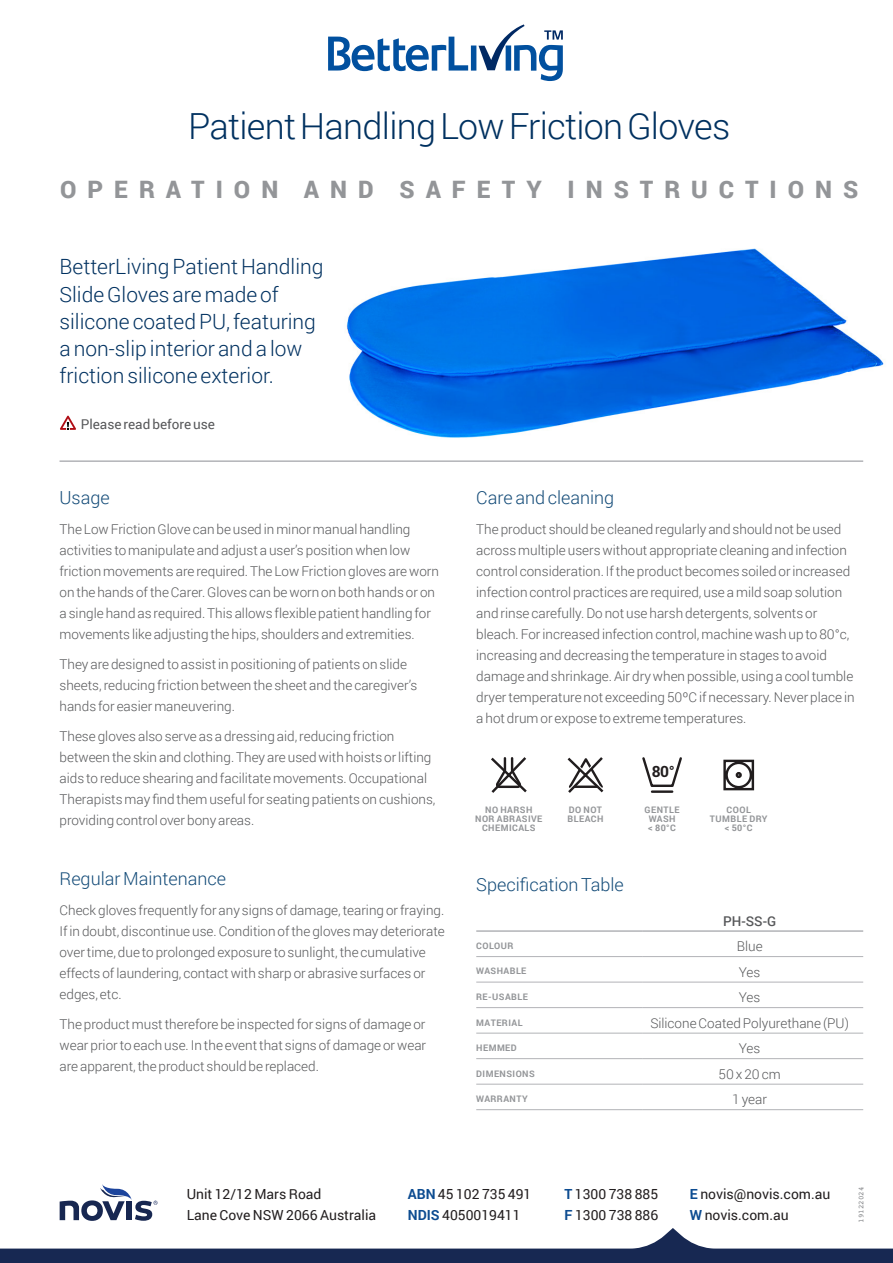
<style>
.page{position:relative;width:893px;height:1263px;background:#fff}
.page>*{position:absolute;margin:0;border:0;box-sizing:border-box;transform-origin:0 0}
.t1{font:300 36px "Roboto";letter-spacing:-.02em;color:#003160}
.t2{font:900 24px "Roboto";letter-spacing:.46em;color:#939598}
.t3{font:300 21px/27px "Roboto";color:#003160}
.t4{font:300 18px "Roboto";color:#134b78}
.t5{font:700 15.6px "Roboto";color:#211d1e}
.t6{font:13.95px/21.1px "Roboto";color:#231f20}
.t7{font:300 13.5px/21px "Roboto";color:#57585a}
.t8{font:13.5px "Roboto";color:#57585a}
.t9{font:500 13.5px "Roboto";color:#57585a}
.t10{font:700 9px/9px "Roboto";letter-spacing:.05em;color:#939598;text-align:center}
.t11{font:7.5px "Courier";color:#808285}
.s1{font-weight:700;color:#0d4c91}
</style>
<div class="page">
<img style="left:345px;top:248px;width:539px;height:190px">
<hr style="left:60px;top:460px;width:803px;height:2px;background:#b2b3b7">
<svg style="left:60px;top:416px;width:16px;height:14px"></svg>
<svg style="left:328px;top:24px;width:235px;height:57px"></svg>
<svg style="left:0;top:1228px;width:893px;height:35px"></svg>
<svg style="left:60px;top:1184px;width:97px;height:37px"></svg>
<hr style="left:476px;top:930px;width:166px;height:2px;background:#b2b3b7">
<hr style="left:642px;top:930px;width:221px;height:2px;background:#b2b3b7">
<hr style="left:476px;top:956px;width:166px;height:1px;background:#b2b3b7">
<hr style="left:642px;top:956px;width:221px;height:1px;background:#b2b3b7">
<hr style="left:476px;top:982px;width:166px;height:1px;background:#b2b3b7">
<hr style="left:642px;top:982px;width:221px;height:1px;background:#b2b3b7">
<hr style="left:476px;top:1007px;width:166px;height:1px;background:#b2b3b7">
<hr style="left:642px;top:1007px;width:221px;height:1px;background:#b2b3b7">
<hr style="left:476px;top:1033px;width:166px;height:1px;background:#b2b3b7">
<hr style="left:642px;top:1033px;width:221px;height:1px;background:#b2b3b7">
<hr style="left:476px;top:1058px;width:166px;height:1px;background:#b2b3b7">
<hr style="left:642px;top:1058px;width:221px;height:1px;background:#b2b3b7">
<hr style="left:476px;top:1084px;width:166px;height:1px;background:#b2b3b7">
<hr style="left:642px;top:1084px;width:221px;height:1px;background:#b2b3b7">
<hr style="left:476px;top:1109px;width:166px;height:1px;background:#b2b3b7">
<hr style="left:642px;top:1109px;width:221px;height:1px;background:#b2b3b7">
<svg style="left:723px;top:759px;width:32px;height:32px"></svg>
<svg style="left:642px;top:757px;width:40px;height:30px"></svg>
<hr style="left:652px;top:790px;width:20px;height:3px;background:#211d1e">
<svg style="left:491px;top:757px;width:36px;height:36px"></svg>
<svg style="left:567px;top:757px;width:37px;height:36px"></svg>
<h1 class="t1" style="left:188px;top:111px;width:543px">Patient Handling Low Friction Gloves</h1>
<h2 class="t2" style="left:60px;top:176px;width:800px">OPERATION AND SAFETY INSTRUCTIONS</h2>
<h3 class="t3" style="left:60px;top:255px;width:265px">BetterLiving Patient Handling<br>Slide Gloves are made of silicone coated PU, featuring a non-slip interior and a low friction silicone exterior.</h3>
<p class="t8" style="left:81px;top:418px;width:136px">Please read before use</p>
<h3 class="t4" style="left:60px;top:490px;width:52px">Usage</h3>
<p class="t7" style="left:60px;top:520px;width:381px">The Low Friction Glove can be used in minor manual handling activities to manipulate and adjust a user’s position when low friction movements are required. The Low Friction gloves are worn on the hands of the Carer. Gloves can be worn on both hands or on a single hand as required. This allows flexible patient handling for movements like adjusting the hips, shoulders and extremities.</p>
<p class="t7" style="left:60px;top:655px;width:359px">They are designed to assist in positioning of patients on slide sheets, reducing friction between the sheet and the caregiver’s hands for easier maneuvering.</p>
<p class="t7" style="left:60px;top:727px;width:377px">These gloves also serve as a dressing aid, reducing friction between the skin and clothing. They are used with hoists or lifting aids to reduce shearing and facilitate movements. Occupational Therapists may find them useful for seating patients on cushions, providing control over bony areas.</p>
<h3 class="t4" style="left:60px;top:871px;width:168px">Regular Maintenance</h3>
<p class="t7" style="left:60px;top:901px;width:387px">Check gloves frequently for any signs of damage, tearing or fraying.<br>If in doubt, discontinue use. Condition of the gloves may deteriorate over time, due to prolonged exposure to sunlight, the cumulative effects of laundering, contact with sharp or abrasive surfaces or edges, etc.</p>
<p class="t7" style="left:60px;top:1014px;width:368px;text-align:justify">The product must therefore be inspected for signs of damage or wear prior to each use. In the event that signs of damage or wear are apparent, the product should be replaced.</p>
<h3 class="t4" style="left:476px;top:490px;width:139px">Care and cleaning</h3>
<p class="t7" style="left:476px;top:520px;width:380px">The product should be cleaned regularly and should not be used across multiple users without appropriate cleaning and infection control consideration. If the product becomes soiled or increased infection control practices are required, use a mild soap solution and rinse carefully. Do not use harsh detergents, solvents or bleach. For increased infection control, machine wash up to 80°c, increasing and decreasing the temperature in stages to avoid damage and shrinkage. Air dry when possible, using a cool tumble dryer temperature not exceeding 50ºC if necessary. Never place in a hot drum or expose to extreme temperatures.</p>
<p class="t5" style="left:652px;top:762px;width:25px">80°</p>
<p class="t10" style="left:475px;top:805px;width:69px">NO HARSH<br>NOR ABRASIVE<br>CHEMICALS</p>
<p class="t10" style="left:567px;top:805px;width:37px;text-align:left">DO NOT<br>BLEACH</p>
<p class="t10" style="left:645px;top:805px;width:36px">GENTLE<br>WASH<br>&lt; 80°C</p>
<p class="t10" style="left:710px;top:805px;width:59px">COOL<br>TUMBLE DRY &lt; 50°C</p>
<h3 class="t4" style="left:476px;top:872px;width:149px">Specification Table</h3>
<p class="t9" style="left:723px;top:913px;width:55px">PH-SS-G</p>
<p class="t10" style="left:476px;top:941px;width:39px">COLOUR</p>
<p class="t7" style="left:737px;top:937px;width:27px">Blue</p>
<p class="t10" style="left:476px;top:967px;width:52px">WASHABLE</p>
<p class="t7" style="left:739px;top:962px;width:23px">Yes</p>
<p class="t10" style="left:476px;top:992px;width:53px">RE-USABLE</p>
<p class="t7" style="left:739px;top:988px;width:23px">Yes</p>
<p class="t10" style="left:476px;top:1018px;width:48px">MATERIAL</p>
<p class="t7" style="left:650px;top:1013px;width:200px">Silicone Coated Polyurethane (PU)</p>
<p class="t10" style="left:476px;top:1043px;width:42px">HEMMED</p>
<p class="t7" style="left:739px;top:1039px;width:23px">Yes</p>
<p class="t10" style="left:476px;top:1069px;width:60px">DIMENSIONS</p>
<p class="t7" style="left:719px;top:1064px;width:64px">50 x 20 cm</p>
<p class="t10" style="left:476px;top:1094px;width:53px">WARRANTY</p>
<p class="t7" style="left:732px;top:1090px;width:36px">1 year</p>
<p class="t6" style="left:408px;top:1184px;width:125px"><span class="s1">ABN</span> 45 102 735 491<br><span class="s1">NDIS</span> 4050019411</p>
<p class="t11" style="left:858px;top:1223px;width:37px;rotate:-90deg">19122024</p>
<p class="t6" style="left:187px;top:1184px;width:191px">Unit 12/12 Mars Road<br>Lane Cove NSW 2066 Australia</p>
<p class="t6" style="left:690px;top:1184px;width:142px"><span class="s1">E</span> novis@novis.com.au<br><span class="s1">W</span> novis.com.au</p>
<p class="t6" style="left:565px;top:1184px;width:95px"><span class="s1">T</span> 1300 738 885<br><span class="s1">F</span> 1300 738 886</p>
</div>
